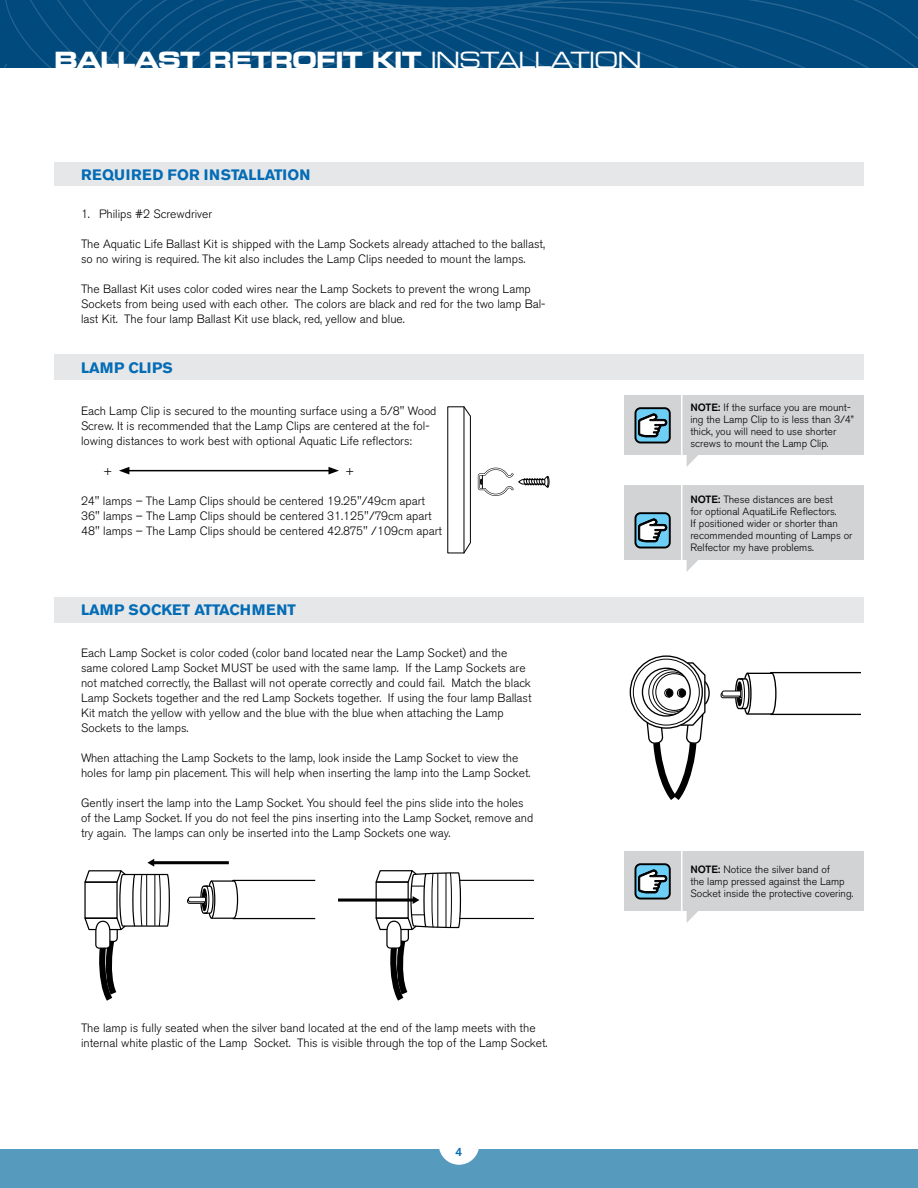
<style>
.page{position:relative;width:918px;height:1188px;background:#fff}
.page>*{position:absolute;margin:0;border:0;box-sizing:border-box;transform-origin:0 0}
.t1{font:22.5px "Eurostile Bold Extended Two";letter-spacing:-.05em;color:#fff}
.t2{font:700 15px "Akzidenz Grotesk BE";letter-spacing:.02em;color:#036cb6}
.t3{font:700 15px "Akzidenz Grotesk BE";color:#036cb6}
.t4{font:700 15px "Akzidenz Grotesk BE";letter-spacing:.04em;color:#036cb6}
.t5{font:300 12px/15px "Akzidenz Grotesk BE";color:#000}
.t6{font:500 12px "Akzidenz Grotesk BE";color:#036cb6}
.t7{font:300 10.5px/12px "Akzidenz Grotesk BE";color:#000}
.s1{font-family:"Eurostile Extended Two"}
.s2{font-weight:500}
</style>
<div class="page">
<div style="left:0;top:1150px;width:918px;height:38px;background:#569bbe"></div>
<div style="left:4px;top:0;width:59px;height:68px;background:#004a7e"></div>
<svg style="left:63px;top:0;width:855px;height:68px;background:#044d80"></svg>
<div style="left:439px;top:1124px;width:40px;height:41px;background:#fff;border-radius:50%"></div>
<div style="left:54px;top:162px;width:810px;height:24px;background:#e6e7e8"></div>
<div style="left:54px;top:354px;width:810px;height:26px;background:#e6e7e8"></div>
<div style="left:54px;top:597px;width:810px;height:26px;background:#e6e7e8"></div>
<hr style="left:127px;top:470px;width:204px;height:1px;background:#000">
<svg style="left:328px;top:467px;width:11px;height:7px"></svg>
<svg style="left:119px;top:467px;width:10px;height:7px"></svg>
<hr style="left:233px;top:880px;width:82px;height:1px;background:#000">
<hr style="left:234px;top:918px;width:81px;height:1px;background:#000">
<svg style="left:187px;top:879px;width:52px;height:41px"></svg>
<hr style="left:153px;top:861px;width:76px;height:3px;background:#000">
<svg style="left:84px;top:859px;width:87px;height:142px"></svg>
<hr style="left:460px;top:880px;width:74px;height:1px;background:#000">
<hr style="left:460px;top:918px;width:74px;height:1px;background:#000">
<hr style="left:338px;top:899px;width:76px;height:3px;background:#000">
<svg style="left:375px;top:870px;width:87px;height:131px"></svg>
<svg style="left:646px;top:662px;width:64px;height:138px"></svg>
<hr style="left:771px;top:672px;width:90px;height:1px;background:#000">
<hr style="left:771px;top:714px;width:90px;height:1px;background:#000">
<svg style="left:720px;top:671px;width:57px;height:45px"></svg>
<svg style="left:478px;top:468px;width:72px;height:28px"></svg>
<svg style="left:447px;top:406px;width:24px;height:148px"></svg>
<hr style="left:464px;top:407px;width:1px;height:146px;background:#000">
<div style="left:624px;top:395px;width:240px;height:60px;background:#d1d3d4"></div>
<svg style="left:687px;top:455px;width:11px;height:11px"></svg>
<hr style="left:681px;top:395px;width:1px;height:60px;background:#fff">
<div style="left:635px;top:408px;width:35px;height:35px;background:#6dcff6;border-radius:5px"></div>
<div style="left:635px;top:407px;width:36px;height:36px;border:2px solid #000;border-radius:5px"></div>
<svg style="left:638px;top:414px;width:29px;height:23px"></svg>
<div style="left:624px;top:486px;width:240px;height:74px;background:#d1d3d4"></div>
<svg style="left:687px;top:560px;width:11px;height:11px"></svg>
<hr style="left:681px;top:483px;width:1px;height:77px;background:#fff">
<div style="left:635px;top:513px;width:35px;height:35px;background:#6dcff6;border-radius:5px"></div>
<div style="left:635px;top:512px;width:36px;height:36px;border:2px solid #000;border-radius:5px"></div>
<svg style="left:638px;top:519px;width:29px;height:23px"></svg>
<div style="left:624px;top:851px;width:240px;height:60px;background:#d1d3d4"></div>
<svg style="left:687px;top:911px;width:11px;height:11px"></svg>
<hr style="left:681px;top:851px;width:1px;height:60px;background:#fff">
<div style="left:635px;top:864px;width:35px;height:35px;background:#6dcff6;border-radius:5px"></div>
<div style="left:635px;top:863px;width:36px;height:36px;border:2px solid #000;border-radius:5px"></div>
<svg style="left:638px;top:870px;width:29px;height:23px"></svg>
<h1 class="t1" style="left:54px;top:44px;width:589px">BALLAST RETROFIT KIT <span class="s1">INSTALLATION</span></h1>
<p class="t2" style="left:81px;top:166px;width:231px">REQUIRED FOR INSTALLATION</p>
<p class="t5" style="left:81px;top:206px;width:133px">1. Philips #2 Screwdriver</p>
<p class="t5" style="left:81px;top:236px;width:466px">The Aquatic Life Ballast Kit is shipped with the Lamp Sockets already attached to the ballast, so no wiring is required. The kit also includes the Lamp Clips needed to mount the lamps.</p>
<p class="t5" style="left:81px;top:281px;width:466px">The Ballast Kit uses color coded wires near the Lamp Sockets to prevent the wrong Lamp<br>Sockets from being used with each other. The colors are black and red for the two lamp Bal&shy;last Kit. The four lamp Ballast Kit use black, red, yellow and blue.</p>
<p class="t4" style="left:81px;top:359px;width:93px">LAMP CLIPS</p>
<p class="t5" style="left:81px;top:403px;width:357px">Each Lamp Clip is secured to the mounting surface using a 5/8" Wood<br>Screw. It is recommended that the Lamp Clips are centered at the fol&shy;lowing distances to work best with optional Aquatic Life reflectors:</p>
<p class="t5" style="left:104px;top:463px;width:10px">+</p>
<p class="t5" style="left:346px;top:463px;width:10px">+</p>
<p class="t5" style="left:81px;top:493px;width:363px">24" lamps – The Lamp Clips should be centered 19.25"/49cm apart<br>36" lamps – The Lamp Clips should be centered 31.125"/79cm apart<br>48" lamps – The Lamp Clips should be centered 42.875" /109cm apart</p>
<p class="t3" style="left:81px;top:601px;width:216px">LAMP SOCKET ATTACHMENT</p>
<p class="t5" style="left:81px;top:646px;width:452px">Each Lamp Socket is color coded (color band located near the Lamp Socket) and the same colored Lamp Socket MUST be used with the same lamp. If the Lamp Sockets are not matched correctly, the Ballast will not operate correctly and could fail. Match the black Lamp Sockets together and the red Lamp Sockets together. If using the four lamp Ballast Kit match the yellow with yellow and the blue with the blue when attaching the Lamp Sockets to the lamps.</p>
<p class="t5" style="left:81px;top:751px;width:451px">When attaching the Lamp Sockets to the lamp, look inside the Lamp Socket to view the holes for lamp pin placement. This will help when inserting the lamp into the Lamp Socket.</p>
<p class="t5" style="left:81px;top:796px;width:454px">Gently insert the lamp into the Lamp Socket. You should feel the pins slide into the holes of the Lamp Socket. If you do not feel the pins inserting into the Lamp Socket, remove and try again. The lamps can only be inserted into the Lamp Sockets one way.</p>
<p class="t5" style="left:81px;top:1021px;width:468px">The lamp is fully seated when the silver band located at the end of the lamp meets with the internal white plastic of the Lamp Socket. This is visible through the top of the Lamp Socket.</p>
<p class="t6" style="left:456px;top:1144px;width:8px">4</p>
<p class="t7" style="left:690px;top:402px;width:165px"><span class="s2">NOTE:</span> If the surface you are mount&shy;ing the Lamp Clip to is less than 3/4” thick, you will need to use shorter screws to mount the Lamp Clip.</p>
<p class="t7" style="left:690px;top:494px;width:164px"><span class="s2">NOTE:</span> These distances are best<br>for optional AquatiLife Reflectors.<br>If positioned wider or shorter than recommended mounting of Lamps or Relfector my have problems.</p>
<p class="t7" style="left:690px;top:864px;width:165px"><span class="s2">NOTE:</span> Notice the silver band of<br>the lamp pressed against the Lamp<br>Socket inside the protective covering.</p>
</div>
